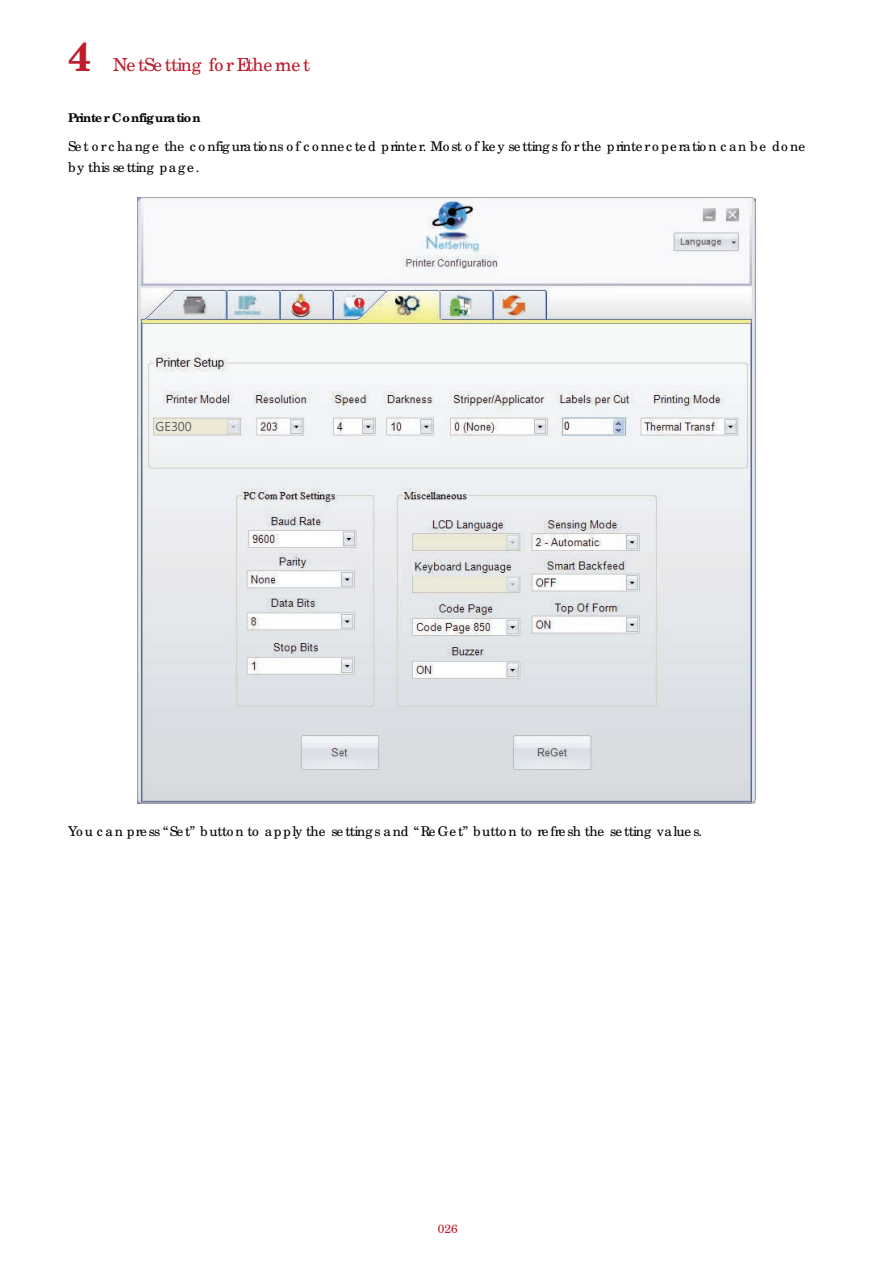
<style>
.page{position:relative;width:893px;height:1263px;background:#fff}
.page>*{position:absolute;margin:0;border:0;box-sizing:border-box;transform-origin:0 0}
.t1{font:700 40.2px "New Century Schlbk";color:#be1d2c}
.t2{font:18px "New Century Schlbk";letter-spacing:-.05em;color:#be1d2c}
.t3{font:13.5px/21px "New Century Schlbk";color:#050504}
.t4{font:13.5px "New Century Schlbk";letter-spacing:-.05em;color:#050504}
.t5{font:700 12.15px "New Century Schlbk";letter-spacing:-.09em;color:#050504}
.t6{font:12px "Microsoft Jheng Hei";color:#57585a}
.t7{font:12px "New Century Schlbk";color:#be1d2c}
</style>
<div class="page">
<img style="left:137px;top:197px;width:619px;height:606px">
<div style="left:157px;top:421px;width:26px;height:12px;background:#ece9d7"></div>
<h1 class="t1" style="left:68px;top:42px;width:25px">4</h1>
<h2 class="t2" style="left:113px;top:58px;width:199px">Ne tSe tting fo r Ethe rne t</h2>
<p class="t5" style="left:68px;top:113px;width:134px">Printe r Config ura tion</p>
<p class="t3" style="left:68px;top:137px;width:738px">Set or c hange the c onfigurations of c onnec ted printer. Most of key settings for the printer operation c an be done by this se tting page .</p>
<p class="t6" style="left:156px;top:422px;width:38px">GE300</p>
<p class="t4" style="left:68px;top:826px;width:636px">Yo u c an pre ss “Se t” butto n to apply the se ttings and “Re Ge t” butto n to re fre sh the se tting value s.</p>
<p class="t7" style="left:438px;top:1224px;width:21px">026</p>
</div>
